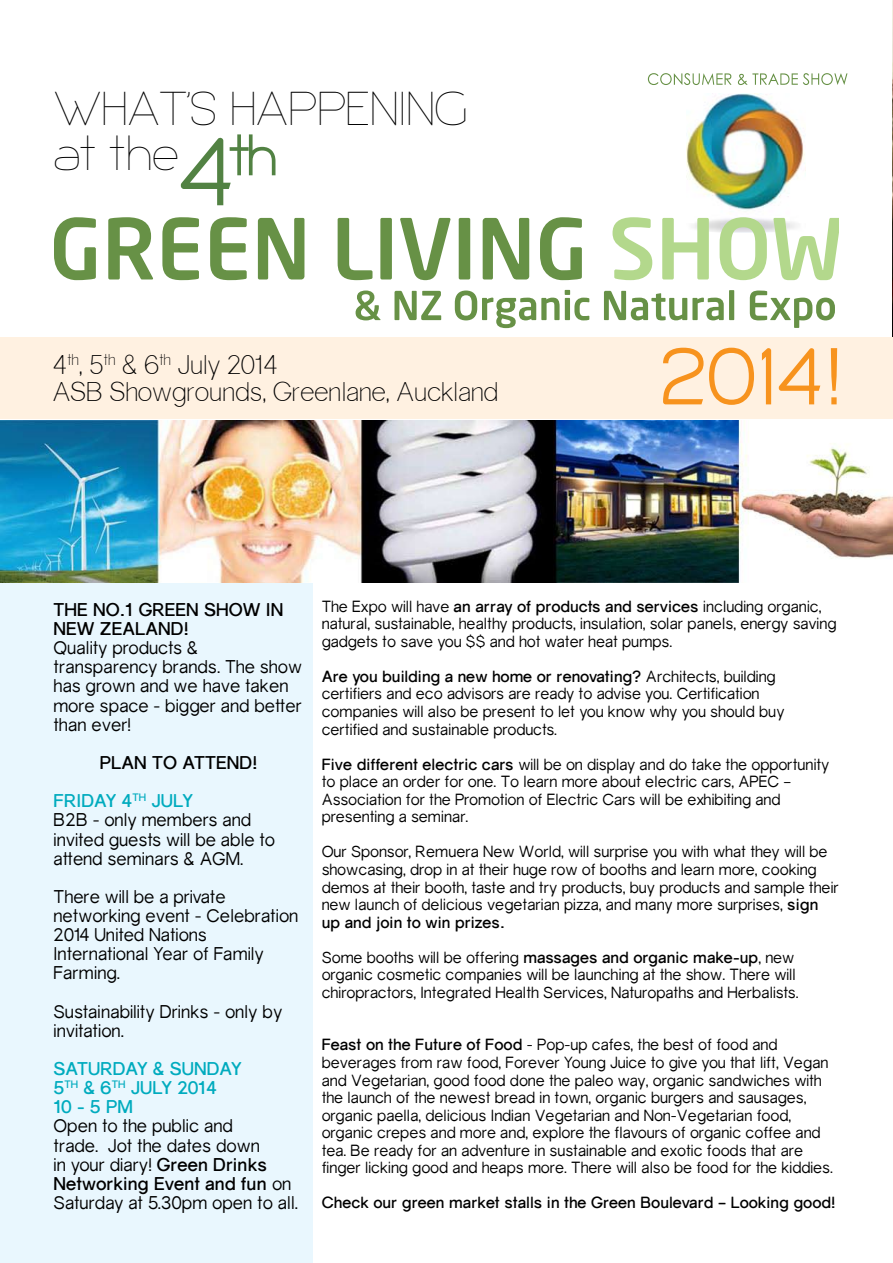
<style>
.page{position:relative;width:893px;height:1263px;background:#fff}
.page>*{position:absolute;margin:0;border:0;box-sizing:border-box;transform-origin:0 0}
.t1{font:75px "Giorgio";color:#f7931e}
.t2{font:52.5px "Giorgio";color:#528243}
.t3{font:100 45px/45px "Giorgio";color:#000}
.t4{font:300 27px/27px "Gravity";color:#000}
.t5{font:18px/19px "Gravity";color:#000}
.t6{font:700 18px/19px "Gravity";color:#000}
.t7{font:700 18px/19.2px "Gravity";letter-spacing:-.005em;color:#00abbe}
.t8{font:15.75px/17.5px "Gravity";letter-spacing:-.005em;color:#000}
.t9{font:700 15.75px "Gravity";color:#000}
.s1{font-size:90px}
.s2{color:#00abbe}
.s3{font-weight:700}
</style>
<div class="page">
<div style="left:0;top:579px;width:313px;height:684px;background:#e9f7fe"></div>
<img style="left:892px;top:0;width:1px;height:337px">
<img style="left:686px;top:94px;width:119px;height:138px">
<svg style="left:648px;top:73px;width:83px;height:12px"></svg>
<svg style="left:738px;top:73px;width:109px;height:12px"></svg>
<div style="left:0;top:337px;width:893px;height:82px;background:#fff1e1"></div>
<svg style="left:162px;top:217px;width:37px;height:63px"></svg>
<svg style="left:210px;top:217px;width:37px;height:63px"></svg>
<svg style="left:258px;top:218px;width:46px;height:61px"></svg>
<svg style="left:338px;top:218px;width:34px;height:62px"></svg>
<div style="left:380px;top:218px;width:12px;height:61px;background:#679146;border-radius:2px"></div>
<svg style="left:400px;top:218px;width:50px;height:62px"></svg>
<div style="left:459px;top:218px;width:11px;height:61px;background:#679146;border-radius:2px"></div>
<svg style="left:483px;top:218px;width:46px;height:61px"></svg>
<svg style="left:540px;top:217px;width:42px;height:63px"></svg>
<svg style="left:612px;top:217px;width:40px;height:63px"></svg>
<svg style="left:662px;top:218px;width:47px;height:61px"></svg>
<svg style="left:720px;top:217px;width:47px;height:63px"></svg>
<svg style="left:773px;top:218px;width:66px;height:62px"></svg>
<svg style="left:54px;top:217px;width:99px;height:63px"></svg>
<svg style="left:356px;top:290px;width:24px;height:30px"></svg>
<svg style="left:394px;top:291px;width:47px;height:29px"></svg>
<svg style="left:455px;top:290px;width:134px;height:38px"></svg>
<svg style="left:604px;top:291px;width:120px;height:29px"></svg>
<div style="left:729px;top:290px;width:5px;height:30px;background:#679146"></div>
<svg style="left:750px;top:290px;width:85px;height:38px"></svg>
<img style="left:0;top:420px;width:893px;height:162px">
<h3 class="t3" style="left:54px;top:91px;width:414px">WHAT’S HAPPENING<br>AT THE</h3>
<h2 class="t2" style="left:178px;top:123px;width:102px"><span class="s1">4</span>th</h2>
<h3 class="t4" style="left:53px;top:351px;width:447px">4<sup>th</sup>, 5<sup>th</sup> &amp; 6<sup>th</sup> July 2014<br>ASB Showgrounds, Greenlane, Auckland</h3>
<h1 class="t1" style="left:659px;top:330px;width:184px">2014!</h1>
<p class="t6" style="left:54px;top:600px;width:229px">The No.1 Green Show in new zealand!</p>
<p class="t5" style="left:54px;top:638px;width:250px">Quality products &amp; transparency brands. The show has grown and we have taken more space - bigger and better than ever!</p>
<p class="t6" style="left:54px;top:743px;width:205px;line-height:38.2px;text-indent:46px">Plan to attend!<br><span class="s2">Friday 4</span><sup>th</sup> <span class="s2">July</span></p>
<p class="t5" style="left:54px;top:810px;width:223px">B2B - only members and invited guests will be able to attend seminars &amp; AGM.</p>
<p class="t5" style="left:54px;top:887px;width:246px">There will be a private networking event - Celebration<br>2014 United Nations<br>International Year of Family<br>Farming.</p>
<p class="t5" style="left:54px;top:1002px;width:230px">Sustainability Drinks - only by invitation.</p>
<p class="t7" style="left:54px;top:1059px;width:190px">Saturday &amp; Sun day<br>5<sup>th</sup> &amp; 6<sup>th</sup> July 2014<br>10 - 5 pm</p>
<p class="t5" style="left:54px;top:1116px;width:246px">Open to the public and<br>trade. Jot the dates down<br>in your diary! <span class="s3">Green Drinks<br>Networking Event and fun</span> on<br>Saturday at 5.30pm open to all.</p>
<p class="t8" style="left:322px;top:597px;width:516px">The Expo will have <span class="s3">an array of products and services</span> including organic, natural, sustainable, healthy products, insulation, solar panels, energy saving gadgets to save you $$ and hot water heat pumps.</p>
<p class="t8" style="left:322px;top:668px;width:465px"><span class="s3">Are you building a new home or renovating?</span> Architects, building certifiers and eco advisors are ready to advise you. Certification companies will also be present to let you know why you should buy certified and sustainable products.</p>
<p class="t8" style="left:322px;top:755px;width:509px"><span class="s3">Five different electric cars</span> will be on display and do take the opportunity to place an order for one. To learn more about electric cars, APEC – Association for the Promotion of Electric Cars will be exhibiting and presenting a seminar.</p>
<p class="t8" style="left:322px;top:843px;width:519px">Our Sponsor, Remuera New World, will surprise you with what they will be showcasing, drop in at their huge row of booths and learn more, cooking demos at their booth, taste and try products, buy products and sample their new launch of delicious vegetarian pizza, and many more surprises, <span class="s3">sign up and join to win prizes.</span></p>
<p class="t8" style="left:322px;top:948px;width:478px">Some booths will be offering <span class="s3">massages and organic make-up</span>, new organic cosmetic companies will be launching at the show. There will chiropractors, Integrated Health Services, Naturopaths and Herbalists.</p>
<p class="t8" style="left:322px;top:1036px;width:513px"><span class="s3">Feast on the Future of Food</span> - Pop-up cafes, the best of food and beverages from raw food, Forever Young Juice to give you that lift, Vegan and Vegetarian, good food done the paleo way, organic sandwiches with the launch of the newest bread in town, organic burgers and sausages, organic paella, delicious Indian Vegetarian and Non-Vegetarian food, organic crepes and more and, explore the flavours of organic coffee and tea. Be ready for an adventure in sustainable and exotic foods that are finger licking good and heaps more. There will also be food for the kiddies.</p>
<p class="t9" style="left:322px;top:1193px;width:515px">Check our green market stalls in the Green Boulevard – Looking good!</p>
</div>
